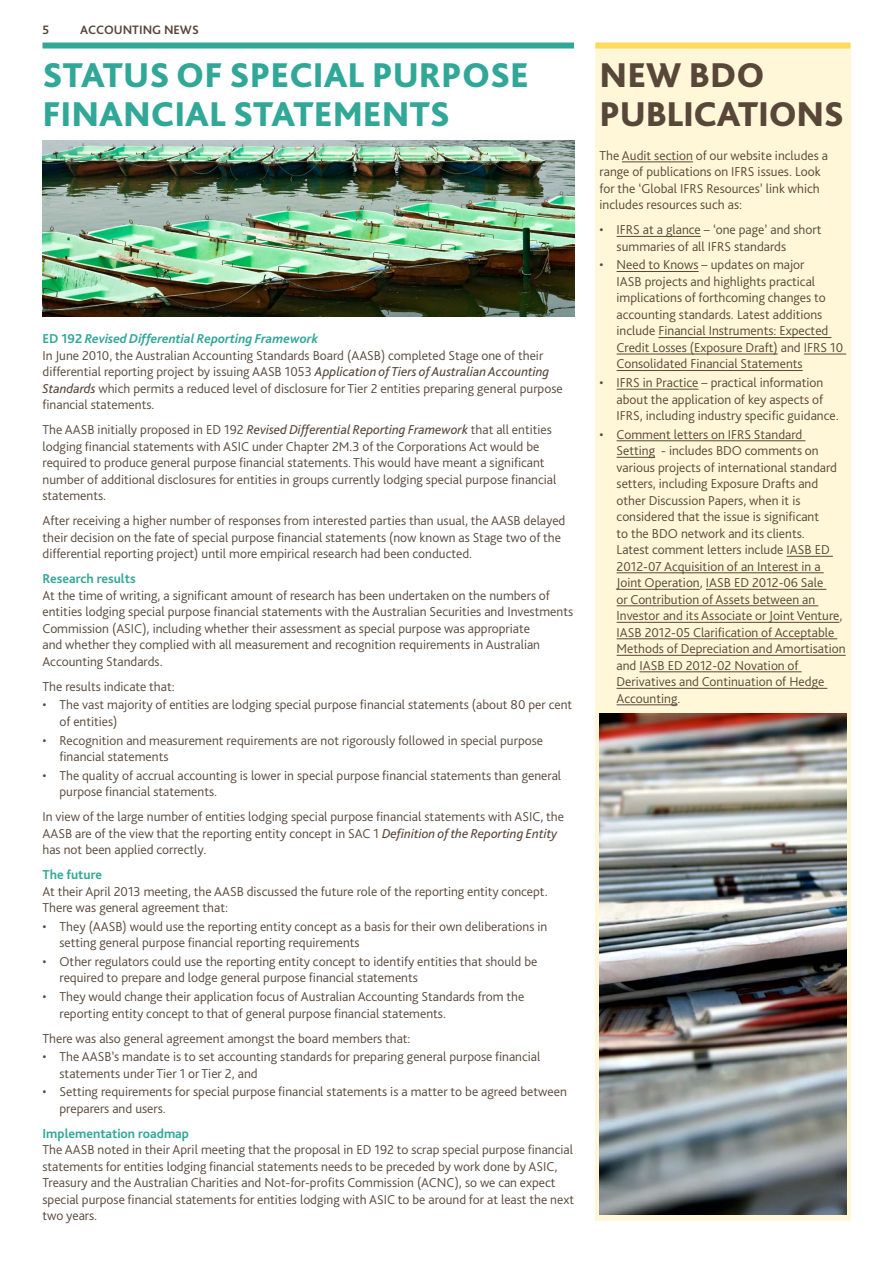
<style>
.page{position:relative;width:893px;height:1263px;background:#fff}
.page>*{position:absolute;margin:0;border:0;box-sizing:border-box;transform-origin:0 0}
.t1{font:800 36px/39px "Bliss Pro";color:#31a798}
.t2{font:800 36px/39px "Bliss Pro";letter-spacing:-.01em;color:#584739}
.t3{font:300 13.5px/16.5px "Bliss Pro";color:#584739}
.t4{font:700 13.5px "Bliss Pro";color:#31a798}
.t5{font:700 12.75px "Bliss Pro";color:#584739}
.s1{font-weight:700;color:#31a798}
.s2{font-weight:700;font-style:italic;color:#31a798}
.s3{font-weight:400;font-style:italic}
</style>
<div class="page">
<div style="left:43px;top:43px;width:531px;height:6px;background:#31a798"></div>
<img style="left:43px;top:141px;width:531px;height:175px">
<div style="left:595px;top:43px;width:255px;height:1177px;background:#fff7d7"></div>
<hr style="left:622px;top:162px;width:71px;height:1px;background:#584739">
<hr style="left:617px;top:236px;width:84px;height:1px;background:#584739">
<hr style="left:617px;top:271px;width:82px;height:1px;background:#584739">
<hr style="left:658px;top:337px;width:173px;height:1px;background:#584739">
<hr style="left:617px;top:354px;width:161px;height:1px;background:#584739">
<hr style="left:804px;top:354px;width:42px;height:1px;background:#584739">
<hr style="left:617px;top:370px;width:186px;height:1px;background:#584739">
<hr style="left:617px;top:389px;width:81px;height:1px;background:#584739">
<hr style="left:617px;top:440px;width:188px;height:1px;background:#584739">
<hr style="left:617px;top:457px;width:38px;height:1px;background:#584739">
<hr style="left:787px;top:556px;width:46px;height:1px;background:#584739">
<hr style="left:617px;top:572px;width:207px;height:1px;background:#584739">
<hr style="left:617px;top:589px;width:83px;height:1px;background:#584739">
<hr style="left:706px;top:589px;width:120px;height:1px;background:#584739">
<hr style="left:617px;top:605px;width:201px;height:1px;background:#584739">
<hr style="left:617px;top:622px;width:222px;height:1px;background:#584739">
<hr style="left:617px;top:638px;width:220px;height:1px;background:#584739">
<hr style="left:617px;top:655px;width:229px;height:1px;background:#584739">
<hr style="left:639px;top:671px;width:163px;height:1px;background:#584739">
<hr style="left:617px;top:688px;width:210px;height:1px;background:#584739">
<hr style="left:617px;top:704px;width:60px;height:1px;background:#584739">
<div style="left:595px;top:43px;width:255px;height:6px;background:#fcda5b"></div>
<img style="left:600px;top:713px;width:246px;height:501px">
<p class="t5" style="left:43px;top:22px;width:8px">5</p>
<p class="t5" style="left:80px;top:22px;width:120px">accounting news</p>
<h1 class="t1" style="left:43px;top:55px;width:488px">STATUS OF SPECIAL PURPOSE<br>FINANCIAL STATEMENTS</h1>
<p class="t3" style="left:43px;top:330px;width:522px"><span class="s1">ED 192</span> <span class="s2">Revised Differential Reporting Framework<br></span>In June 2010, the Australian Accounting Standards Board (AASB) completed Stage one of their differential reporting project by issuing AASB 1053 <span class="s3">Application of Tiers of Australian Accounting Standards</span> which permits a reduced level of disclosure for Tier 2 entities preparing general purpose financial statements.</p>
<p class="t3" style="left:43px;top:421px;width:515px">The AASB initially proposed in ED 192 <span class="s3">Revised Differential Reporting Framework</span> that all entities lodging financial statements with ASIC under Chapter 2M.3 of the Corporations Act would be required to produce general purpose financial statements. This would have meant a significant number of additional disclosures for entities in groups currently lodging special purpose financial statements.</p>
<p class="t3" style="left:43px;top:512px;width:524px">After receiving a higher number of responses from interested parties than usual, the AASB delayed their decision on the fate of special purpose financial statements (now known as Stage two of the differential reporting project) until more empirical research had been conducted.</p>
<p class="t4" style="left:43px;top:570px;width:95px">Research results</p>
<p class="t3" style="left:43px;top:587px;width:532px">At the time of writing, a significant amount of research has been undertaken on the numbers of entities lodging special purpose financial statements with the Australian Securities and Investments Commission (ASIC), including whether their assessment as special purpose was appropriate<br>and whether they complied with all measurement and recognition requirements in Australian Accounting Standards.</p>
<p class="t3" style="left:43px;top:678px;width:134px">The results indicate that:</p>
<p class="t3" style="left:60px;top:696px;width:514px;text-indent:-17px">• The vast majority of entities are lodging special purpose financial statements (about 80 per cent of entities)</p>
<p class="t3" style="left:60px;top:731px;width:485px;text-indent:-17px">• Recognition and measurement requirements are not rigorously followed in special purpose financial statements</p>
<p class="t3" style="left:60px;top:767px;width:503px;text-indent:-17px">• The quality of accrual accounting is lower in special purpose financial statements than general purpose financial statements.</p>
<p class="t3" style="left:43px;top:808px;width:523px">In view of the large number of entities lodging special purpose financial statements with ASIC, the<br>AASB are of the view that the reporting entity concept in SAC 1 <span class="s3">Definition of the Reporting Entity </span>has not been applied correctly.</p>
<p class="t4" style="left:43px;top:866px;width:61px">The future</p>
<p class="t3" style="left:43px;top:883px;width:507px">At their April 2013 meeting, the AASB discussed the future role of the reporting entity concept.<br>There was general agreement that:</p>
<p class="t3" style="left:60px;top:918px;width:489px;text-indent:-17px">• They (AASB) would use the reporting entity concept as a basis for their own deliberations in setting general purpose financial reporting requirements</p>
<p class="t3" style="left:60px;top:953px;width:479px;text-indent:-17px">• Other regulators could use the reporting entity concept to identify entities that should be required to prepare and lodge general purpose financial statements</p>
<p class="t3" style="left:60px;top:988px;width:466px;text-indent:-17px">• They would change their application focus of Australian Accounting Standards from the reporting entity concept to that of general purpose financial statements.</p>
<p class="t3" style="left:43px;top:1029px;width:370px">There was also general agreement amongst the board members that:</p>
<p class="t3" style="left:60px;top:1048px;width:482px;text-indent:-17px">• The AASB’s mandate is to set accounting standards for preparing general purpose financial statements under Tier 1 or Tier 2, and</p>
<p class="t3" style="left:60px;top:1083px;width:509px;text-indent:-17px">• Setting requirements for special purpose financial statements is a matter to be agreed between preparers and users.</p>
<p class="t4" style="left:43px;top:1125px;width:148px">Implementation roadmap</p>
<p class="t3" style="left:43px;top:1141px;width:533px">The AASB noted in their April meeting that the proposal in ED 192 to scrap special purpose financial statements for entities lodging financial statements needs to be preceded by work done by ASIC, Treasury and the Australian Charities and Not-for-profits Commission (ACNC), so we can expect special purpose financial statements for entities lodging with ASIC to be around for at least the next two years.</p>
<h1 class="t2" style="left:600px;top:55px;width:246px">NEW BDO<br>PUBLICATIONS</h1>
<p class="t3" style="left:600px;top:147px;width:230px">The Audit section of our website includes a range of publications on IFRS issues. Look for the ‘Global IFRS Resources’ link which includes resources such as:</p>
<p class="t3" style="left:617px;top:221px;width:206px;text-indent:-17px">• IFRS at a glance – ‘one page’ and short summaries of all IFRS standards</p>
<p class="t3" style="left:617px;top:256px;width:228px;text-indent:-17px">• Need to Knows – updates on major<br>IASB projects and highlights practical implications of forthcoming changes to accounting standards. Latest additions include Financial Instruments: Expected Credit Losses (Exposure Draft) and IFRS 10<br>Consolidated Financial Statements</p>
<p class="t3" style="left:617px;top:374px;width:224px;text-indent:-17px">• IFRS in Practice – practical information about the application of key aspects of<br>IFRS, including industry specific guidance.</p>
<p class="t3" style="left:617px;top:426px;width:231px;text-indent:-17px">• Comment letters on IFRS Standard<br>Setting - includes BDO comments on various projects of international standard setters, including Exposure Drafts and other Discussion Papers, when it is considered that the issue is significant<br>to the BDO network and its clients.<br>Latest comment letters include IASB ED 2012-07 Acquisition of an Interest in a Joint Operation, IASB ED 2012-06 Sale<br>or Contribution of Assets between an Investor and its Associate or Joint Venture, IASB 2012-05 Clarification of Acceptable Methods of Depreciation and Amortisation and IASB ED 2012-02 Novation of Derivatives and Continuation of Hedge Accounting.</p>
</div>
